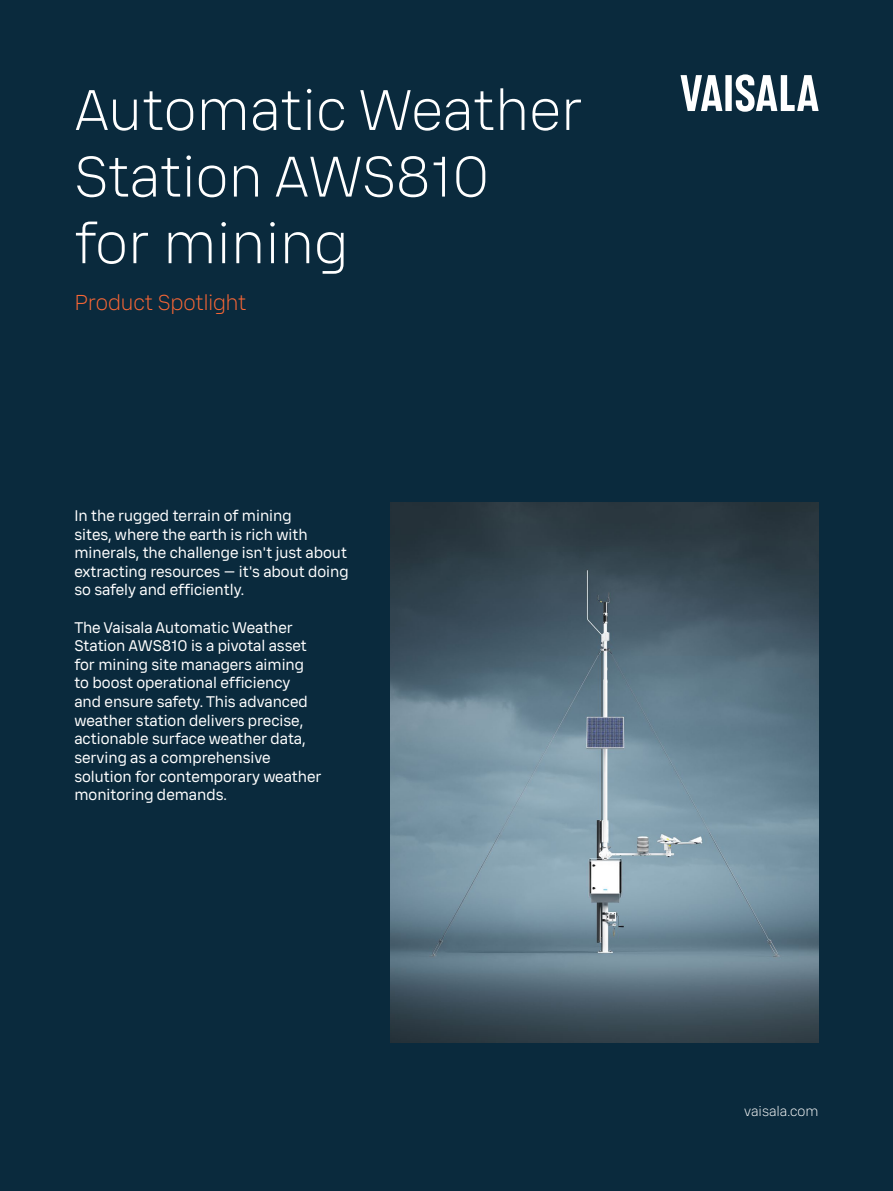
<style>
.page{position:relative;width:893px;height:1191px;background:#0a2a3d}
.page>*{position:absolute;margin:0;border:0;box-sizing:border-box;transform-origin:0 0}
.t1{font:300 55.5px/66.6px "Vaisala Sans";color:#fff}
.t2{font:300 21px "Vaisala Sans";letter-spacing:-.015em;color:#fb6735}
.t3{font:15px/18.6px "Vaisala Sans";color:#fff}
.t4{font:300 13.5px "Vaisala Sans";color:#fff}
</style>
<div class="page">
<svg style="left:681px;top:75px;width:41px;height:36px"></svg>
<div style="left:725px;top:75px;width:7px;height:36px;background:#fff"></div>
<svg style="left:736px;top:74px;width:83px;height:38px"></svg>
<img style="left:391px;top:502px;width:428px;height:540px">
<h1 class="t1" style="left:74px;top:74px;width:510px">Automatic Weather<br>Station AWS810<br>for mining</h1>
<h2 class="t2" style="left:74px;top:288px;width:173px">Product Spotlight</h2>
<p class="t3" style="left:74px;top:506px;width:276px">In the rugged terrain of mining<br>sites, where the earth is rich with minerals, the challenge isn't just about extracting resources — it's about doing so safely and efficiently.</p>
<p class="t3" style="left:74px;top:617px;width:249px">The Vaisala Automatic Weather<br>Station AWS810 is a pivotal asset for mining site managers aiming to boost operational efficiency<br>and ensure safety. This advanced weather station delivers precise, actionable surface weather data, serving as a comprehensive solution for contemporary weather monitoring demands.</p>
<p class="t4" style="left:744px;top:1102px;width:76px">vaisala.com</p>
</div>
